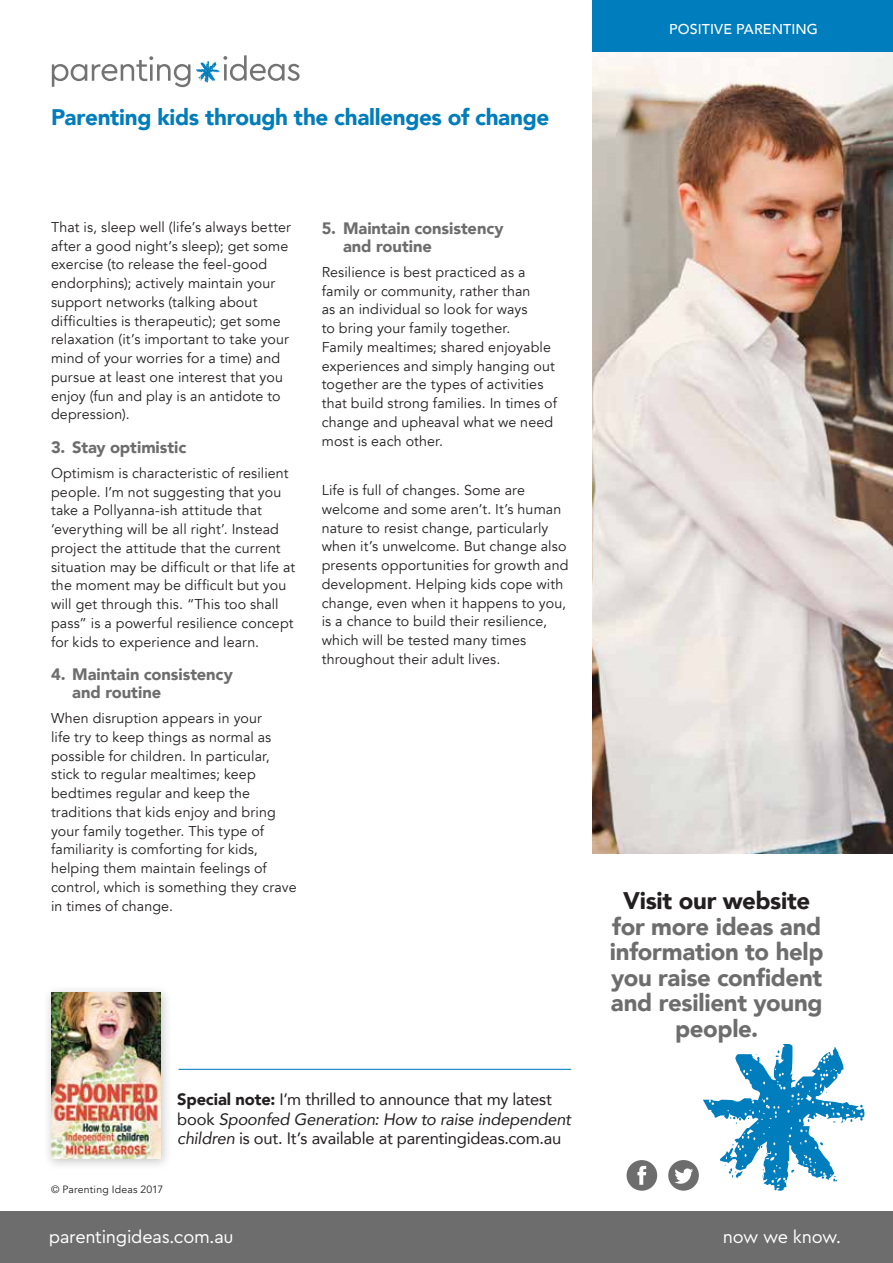
<style>
.page{position:relative;width:893px;height:1263px;background:#fff}
.page>*{position:absolute;margin:0;border:0;box-sizing:border-box;transform-origin:0 0}
.t1{font:900 24px/25.5px "Avenir";letter-spacing:-.01em;color:#6c6d6c;text-align:center}
.t2{font:900 24px "Avenir";letter-spacing:-.01em;color:#231f20}
.t3{font:900 22.5px "Avenir";letter-spacing:-.015em;color:#007dbc}
.t4{font:18px "Cera Basic";letter-spacing:-.015em;color:#fff}
.t5{font:16.5px/19.5px "Avenir";letter-spacing:-.015em;color:#231f20}
.t6{font:900 16.5px/18px "Avenir";letter-spacing:-.005em;color:#6c6d6c}
.t7{font:14.25px/18.8px "Avenir";letter-spacing:.01em;color:#231f20}
.t8{font:500 14.25px "Avenir";letter-spacing:.01em;color:#fff}
.t9{font:10.5px "Avenir";letter-spacing:.015em;color:#231f20}
.s1{font-weight:900}
.s2{font-style:italic}
</style>
<div class="page">
<img style="left:592px;top:51px;width:301px;height:802px">
<div style="left:592px;top:0;width:301px;height:51px;background:#007dbc"></div>
<div style="left:0;top:1212px;width:893px;height:51px;background:#6c6d6c"></div>
<svg style="left:52px;top:56px;width:138px;height:31px"></svg>
<svg style="left:196px;top:55px;width:104px;height:27px"></svg>
<hr style="left:179px;top:1069px;width:392px;height:1px;background:#007dbc">
<svg style="left:627px;top:1160px;width:30px;height:31px"></svg>
<svg style="left:668px;top:1044px;width:196px;height:147px"></svg>
<div style="left:43px;top:984px;width:130px;height:187px;background:#231f20;opacity:.25"></div>
<img style="left:51px;top:992px;width:110px;height:167px">
<h2 class="t3" style="left:51px;top:97px;width:500px">Parenting kids through the challenges of change</h2>
<p class="t7" style="left:51px;top:218px;width:241px">That is, sleep well (life’s always better after a good night’s sleep); get some exercise (to release the feel-good endorphins); actively maintain your support networks (talking about difficulties is therapeutic); get some relaxation (it’s important to take your mind of your worries for a time) and pursue at least one interest that you enjoy (fun and play is an antidote to depression).</p>
<p class="t6" style="left:51px;top:438px;width:137px">3. Stay optimistic</p>
<p class="t7" style="left:51px;top:464px;width:246px">Optimism is characteristic of resilient people. I’m not suggesting that you take a Pollyanna-ish attitude that ‘everything will be all right’. Instead project the attitude that the current situation may be difficult or that life at the moment may be difficult but you will get through this. “This too shall pass” is a powerful resilience concept for kids to experience and learn.</p>
<p class="t6" style="left:72px;top:665px;width:162px;text-indent:-21px">4. Maintain consistency and routine</p>
<p class="t7" style="left:51px;top:709px;width:247px">When disruption appears in your<br>life try to keep things as normal as possible for children. In particular, stick to regular mealtimes; keep bedtimes regular and keep the traditions that kids enjoy and bring your family together. This type of familiarity is comforting for kids, helping them maintain feelings of control, which is something they crave in times of change.</p>
<p class="t6" style="left:343px;top:219px;width:162px;text-indent:-21px">5. Maintain consistency and routine</p>
<p class="t7" style="left:322px;top:263px;width:237px">Resilience is best practiced as a family or community, rather than<br>as an individual so look for ways<br>to bring your family together.<br>Family mealtimes; shared enjoyable experiences and simply hanging out together are the types of activities that build strong families. In times of change and upheaval what we need most is each other.</p>
<p class="t7" style="left:322px;top:481px;width:248px">Life is full of changes. Some are welcome and some aren’t. It’s human nature to resist change, particularly when it’s unwelcome. But change also presents opportunities for growth and development. Helping kids cope with change, even when it happens to you, is a chance to build their resilience, which will be tested many times throughout their adult lives.</p>
<p class="t9" style="left:51px;top:1183px;width:114px">© Parenting Ideas 2017</p>
<p class="t5" style="left:177px;top:1089px;width:395px"><span class="s1">Special note:</span> I’m thrilled to announce that my latest book <span class="s2">Spoonfed Generation: How to raise independent children</span> is out. It’s available at parentingideas.com.au</p>
<p class="t8" style="left:669px;top:17px;width:150px">POSITIVE PARENTING</p>
<h1 class="t2" style="left:623px;top:880px;width:189px">Visit our website</h1>
<h1 class="t1" style="left:610px;top:913px;width:215px">for more ideas and information to help you raise confident and resilient young people.</h1>
<p class="t4" style="left:49px;top:1226px;width:186px">parentingideas.com.au</p>
<p class="t4" style="left:723px;top:1226px;width:120px">now we know.</p>
</div>
